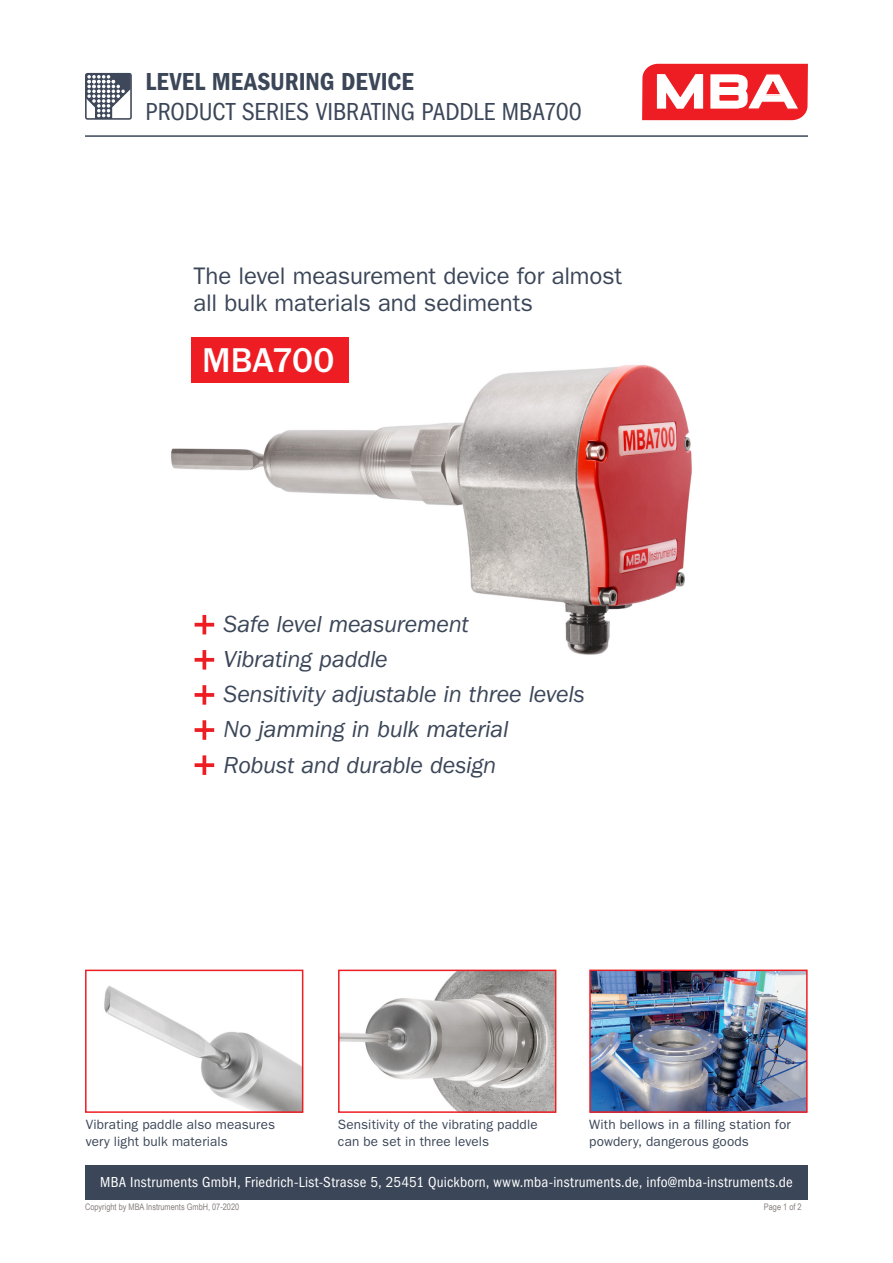
<style>
.page{position:relative;width:893px;height:1263px;background:#fff}
.page>*{position:absolute;margin:0;border:0;box-sizing:border-box;transform-origin:0 0}
.t1{font:500 35.7px "ITC Franklin Gothic Std";letter-spacing:.005em;color:#fff}
.t2{font:condensed 25.5px "ITC Franklin Gothic Std";letter-spacing:-.005em;color:#3b4658}
.t3{font:25.5px "ITC Franklin Gothic Std Dm Cd";color:#3b4658}
.t4{font:italic 24px/35.1px "ITC Franklin Gothic Std";letter-spacing:-.01em;color:#3b4658}
.t5{font:24px/27px "ITC Franklin Gothic Std";letter-spacing:-.005em;color:#3b4658}
.t6{font:condensed 15px "ITC Franklin Gothic Std";letter-spacing:.02em;color:#fff}
.t7{font:13.5px/16.5px "ITC Franklin Gothic Std";letter-spacing:.01em;color:#3b4658}
.t8{font:9px "Arial Narrow";color:#867f7c}
.s1{font-family:"Forte";font-style:normal;font-size:36px;color:#fff}
</style>
<div class="page">
<div style="left:85px;top:1165px;width:723px;height:34px;background:#3b4658"></div>
<svg style="left:642px;top:64px;width:166px;height:56px"></svg>
<hr style="left:762px;top:94px;width:20px;height:2px;background:#fff">
<hr style="left:85px;top:135px;width:723px;height:2px;background:#3b4658">
<svg style="left:88px;top:76px;width:41px;height:41px"></svg>
<div style="left:85px;top:73px;width:47px;height:47px;border:2px solid #3e485a;border-radius:2px"></div>
<img style="left:171px;top:364px;width:521px;height:291px">
<img style="left:104px;top:986px;width:196px;height:124px">
<div style="left:85px;top:969px;width:218px;height:144px;border:2px solid #ee1d23"></div>
<img style="left:341px;top:972px;width:212px;height:138px">
<div style="left:338px;top:969px;width:218px;height:144px;border:2px solid #ee1d23"></div>
<img style="left:592px;top:972px;width:213px;height:138px">
<div style="left:589px;top:969px;width:219px;height:144px;border:2px solid #ee1d23"></div>
<div style="left:191px;top:337px;width:158px;height:46px;background:#ee1d23"></div>
<h2 class="t3" style="left:146px;top:67px;width:270px">LEVEL MEASURING DEVICE</h2>
<h2 class="t2" style="left:146px;top:97px;width:438px">PRODUCT SERIES VIBRATING PADDLE MBA700</h2>
<h3 class="t5" style="left:193px;top:263px;width:430px">The level measurement device for almost all bulk materials and sediments</h3>
<h1 class="t1" style="left:202px;top:340px;width:134px">MBA700</h1>
<h3 class="t4" style="left:192px;top:607px;width:394px"><span class="s1">+</span> Safe level measurement<br><span class="s1">+</span> Vibrating paddle<br><span class="s1">+</span> Sensitivity adjustable in three levels <span class="s1">+</span> No jamming in bulk material<br><span class="s1">+</span> Robust and durable design</h3>
<p class="t7" style="left:86px;top:1116px;width:191px">Vibrating paddle also measures very light bulk materials</p>
<p class="t7" style="left:338px;top:1117px;width:201px">Sensitivity of the vibrating paddle can be set in three levels</p>
<p class="t7" style="left:589px;top:1117px;width:203px">With bellows in a filling station for powdery, dangerous goods</p>
<p class="t6" style="left:100px;top:1174px;width:694px">MBA Instruments GmbH, Friedrich-List-Strasse 5, 25451 Quickborn, www.mba-instruments.de, info@mba-instruments.de</p>
<p class="t8" style="left:85px;top:1200px;width:156px">Copyright by MBA Instruments GmbH, 07-2020</p>
<p class="t8" style="left:764px;top:1200px;width:39px">Page 1 of 2</p>
</div>
